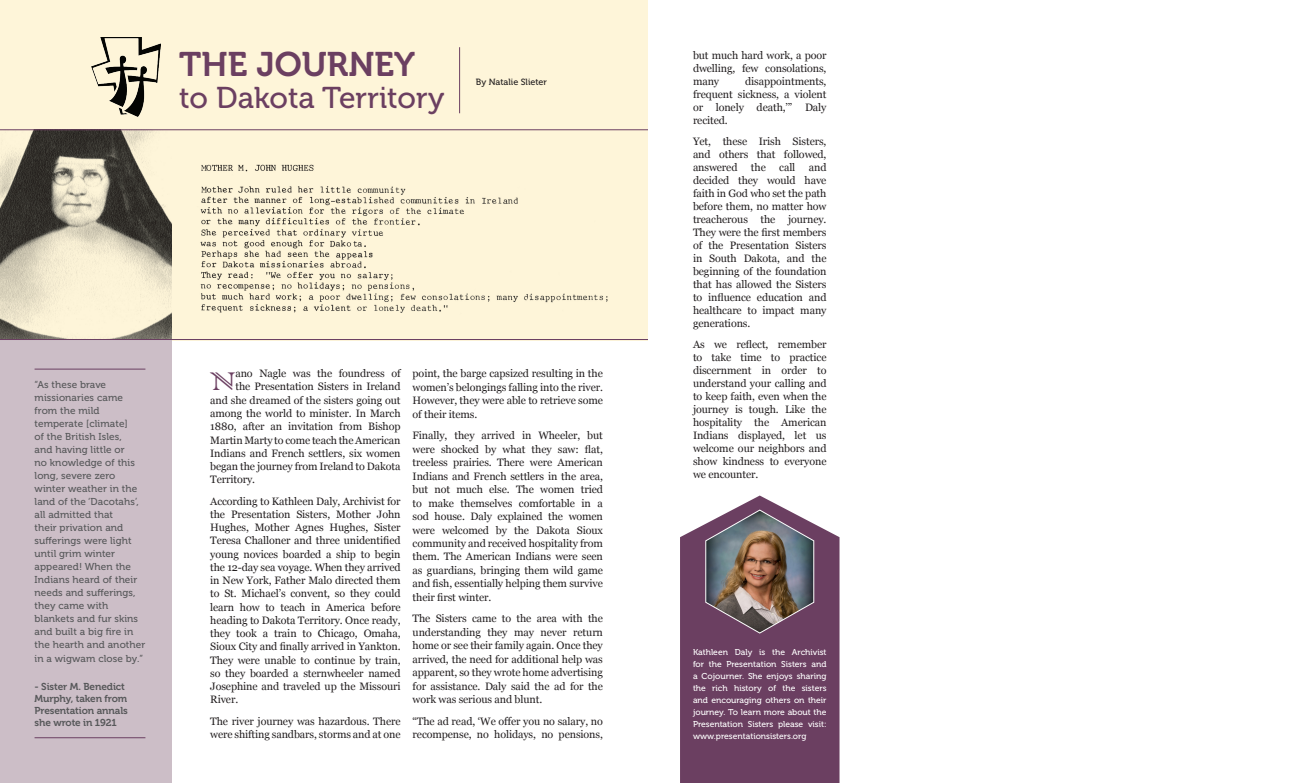
<style>
.page{position:relative;width:1296px;height:783px;background:#fff}
.page>*{position:absolute;margin:0;border:0;box-sizing:border-box;transform-origin:0 0}
.Body-Drop_Caps{font:34.1px "Colonna";color:#6b3f61}
.No_Spacing{font:34px "Museo 700";color:#6b3f61}
.No_Spacing-2{font:30px "Museo 500";color:#6b3f61}
.Body-Drop_Caps-2{font:10.8px/13px "Georgia";letter-spacing:-.01em;color:#231f20;text-align:justify}
.t1{font:10px/13px "Museo 500";letter-spacing:.01em;color:#57585a}
.t2{font:10px/12px "Museo 700";letter-spacing:-.01em;color:#57585a}
.No_Spacing-3{font:9px "Museo 500";color:#231f20}
.t3{font:8.5px/12px "Museo 500";color:#fff;text-align:justify}
</style>
<div class="page">
<div style="left:0;top:0;width:648px;height:341px;background:#fef5d9"></div>
<img style="left:0;top:130px;width:171px;height:209px">
<img style="left:200px;top:164px;width:408px;height:149px">
<svg style="left:680px;top:496px;width:160px;height:287px;background:#774f6e"></svg>
<img style="left:705px;top:509px;width:110px;height:125px">
<img style="left:91px;top:38px;width:69px;height:79px">
<div style="left:0;top:340px;width:171px;height:443px;background:#ccbec7"></div>
<hr style="left:35px;top:369px;width:110px;height:1px;background:#6b3f61">
<hr style="left:35px;top:738px;width:110px;height:1px;background:#6b3f61">
<hr style="left:459px;top:47px;width:1px;height:66px;background:#6b3f61">
<hr style="left:0;top:129px;width:648px;height:1px;background:#6b3f61">
<hr style="left:0;top:339px;width:648px;height:1px;background:#6b3f61">
<p class="No_Spacing" style="left:179px;top:45px;width:237px">THE JOURNEY</p>
<p class="No_Spacing-2" style="left:179px;top:81px;width:267px">to Dakota Territory</p>
<p class="No_Spacing-3" style="left:476px;top:77px;width:73px">By Natalie Slieter</p>
<p class="t1" style="left:35px;top:378px;width:112px">“As these brave missionaries came from the mild temperate [climate]<br>of the British Isles,<br>and having little or<br>no knowledge of this long, severe zero winter weather in the land of the ‘Dacotahs’, all admitted that<br>their privation and sufferings were light until grim winter appeared! When the<br>Indians heard of their needs and sufferings, they came with blankets and fur skins and built a big fire in the hearth and another</p>
<p class="t1" style="left:35px;top:652px;width:110px">in a wigwam close by.”</p>
<p class="t2" style="left:35px;top:681px;width:95px">- Sister M. Benedict<br>Murphy, taken from<br>Presentation annals she wrote in 1921</p>
<p class="Body-Drop_Caps" style="left:210px;top:359px;width:28px">N</p>
<p class="Body-Drop_Caps-2" style="left:235px;top:367px;width:167px">ano Nagle was the foundress of</p>
<p class="Body-Drop_Caps-2" style="left:235px;top:380px;width:167px">the Presentation Sisters in Ireland</p>
<p class="Body-Drop_Caps-2" style="left:210px;top:393px;width:192px">and she dreamed of the sisters going out</p>
<p class="Body-Drop_Caps-2" style="left:210px;top:406px;width:192px">among the world to minister. In March</p>
<p class="Body-Drop_Caps-2" style="left:210px;top:420px;width:192px">1880, after an invitation from Bishop</p>
<p class="Body-Drop_Caps-2" style="left:210px;top:433px;width:192px">Martin Marty to come teach the American</p>
<p class="Body-Drop_Caps-2" style="left:210px;top:446px;width:192px">Indians and French settlers, six women</p>
<p class="Body-Drop_Caps-2" style="left:210px;top:459px;width:192px">began the journey from Ireland to Dakota</p>
<p class="Body-Drop_Caps-2" style="left:210px;top:473px;width:46px">Territory.</p>
<p class="Body-Drop_Caps-2" style="left:210px;top:494px;width:192px;line-height:13.3px">According to Kathleen Daly, Archivist for the Presentation Sisters, Mother John Hughes, Mother Agnes Hughes, Sister Teresa Challoner and three unidentified young novices boarded a ship to begin the 12-day sea voyage. When they arrived in New York, Father Malo directed them to St. Michael’s convent, so they could learn how to teach in America before heading to Dakota Territory. Once ready, they took a train to Chicago, Omaha, Sioux City and finally arrived in Yankton.<br>They were unable to continue by train, so they boarded a sternwheeler named Josephine and traveled up the Missouri River.</p>
<p class="Body-Drop_Caps-2" style="left:210px;top:714px;width:192px;line-height:13.3px">The river journey was hazardous. There were shifting sandbars, storms and at one</p>
<p class="Body-Drop_Caps-2" style="left:413px;top:367px;width:192px;line-height:13.5px">point, the barge capsized resulting in the women’s belongings falling into the river.<br>However, they were able to retrieve some of their items.</p>
<p class="Body-Drop_Caps-2" style="left:413px;top:428px;width:192px;line-height:13.5px">Finally, they arrived in Wheeler, but were shocked by what they saw: flat, treeless prairies. There were American Indians and French settlers in the area, but not much else. The women tried to make themselves comfortable in a sod house. Daly explained the women were welcomed by the Dakota Sioux community and received hospitality from them. The American Indians were seen as guardians, bringing them wild game and fish, essentially helping them survive their first winter.</p>
<p class="Body-Drop_Caps-2" style="left:413px;top:611px;width:192px;line-height:13.5px">The Sisters came to the area with the understanding they may never return home or see their family again. Once they arrived, the need for additional help was apparent, so they wrote home advertising for assistance. Daly said the ad for the work was serious and blunt.</p>
<p class="Body-Drop_Caps-2" style="left:413px;top:714px;width:192px;line-height:13.5px">“The ad read, ‘We offer you no salary, no recompense, no holidays, no pensions,</p>
<p class="Body-Drop_Caps-2" style="left:693px;top:48px;width:135px">but much hard work, a poor dwelling, few consolations, many</p>
<p class="Body-Drop_Caps-2" style="left:693px;top:74px;width:135px;text-indent:52px">disappointments, frequent sickness, a violent or lonely death,’” Daly recited.</p>
<p class="Body-Drop_Caps-2" style="left:693px;top:134px;width:135px">Yet, these Irish Sisters, and others that followed, answered the call and decided they would have faith in God who set the path before them, no matter how treacherous the journey.<br>They were the first members of the Presentation Sisters in South Dakota, and the beginning of the foundation that has allowed the Sisters to influence education and healthcare to impact many generations.</p>
<p class="Body-Drop_Caps-2" style="left:693px;top:337px;width:135px">As we reflect, remember to take time to practice discernment in order to understand your calling and to keep faith, even when the journey is tough. Like the hospitality the American Indians displayed, let us welcome our neighbors and show kindness to everyone we encounter.</p>
<p class="t3" style="left:693px;top:646px;width:135px">Kathleen Daly is the Archivist for the Presentation Sisters and a Cojourner. She enjoys sharing the rich history of the sisters and encouraging others on their journey. To learn more about the Presentation Sisters please visit: www.presentationsisters.org</p>
</div>
